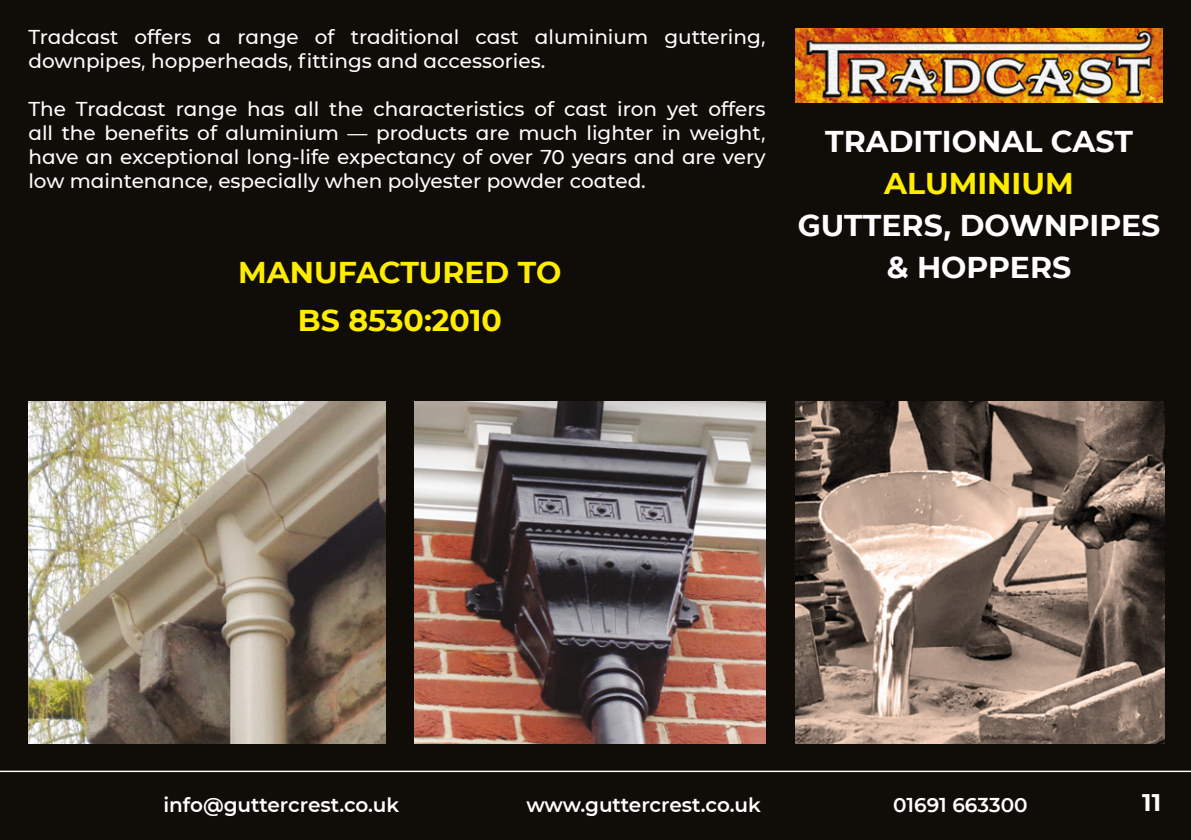
<style>
.page{position:relative;width:1191px;height:840px;background:#fff}
.page>*{position:absolute;margin:0;border:0;box-sizing:border-box;transform-origin:0 0}
.t1{font:700 30px "CMG Sans";color:#fff}
.t2{font:700 30px "CMG Sans";color:#ffed00}
.t3{font:700 24px "CMG Sans";color:#fff}
.t4{font:500 20px/24px "CMG Sans";color:#fff}
.t5{font:600 20px "CMG Sans";color:#fff}
</style>
<div class="page">
<div style="left:0;top:0;width:1191px;height:839px;background:#100d08"></div>
<hr style="left:0;top:770px;width:1191px;height:1px;background:#fff">
<img style="left:795px;top:28px;width:367px;height:74px">
<img style="left:795px;top:401px;width:369px;height:342px">
<img style="left:28px;top:401px;width:358px;height:342px">
<img style="left:414px;top:401px;width:351px;height:342px">
<p class="t4" style="left:28px;top:24px;width:738px">Tradcast offers a range of traditional cast aluminium guttering, downpipes, hopperheads, fittings and accessories.</p>
<p class="t4" style="left:28px;top:96px;width:739px;text-align:justify">The Tradcast range has all the characteristics of cast iron yet offers all the benefits of aluminium — products are much lighter in weight, have an exceptional long-life expectancy of over 70 years and are very low maintenance, especially when polyester powder coated.</p>
<p class="t2" style="left:238px;top:251px;width:325px">MANUFACTURED TO</p>
<p class="t2" style="left:298px;top:299px;width:206px">BS 8530:2010</p>
<p class="t1" style="left:825px;top:120px;width:309px">TRADITIONAL CAST</p>
<p class="t2" style="left:884px;top:162px;width:191px">ALUMINIUM</p>
<p class="t1" style="left:797px;top:204px;width:364px">GUTTERS, DOWNPIPES</p>
<p class="t1" style="left:886px;top:246px;width:186px">&amp; HOPPERS</p>
<p class="t5" style="left:163px;top:790px;width:237px">info@guttercrest.co.uk</p>
<p class="t5" style="left:526px;top:790px;width:236px">www.guttercrest.co.uk</p>
<p class="t5" style="left:893px;top:790px;width:136px">01691 663300</p>
<p class="t3" style="left:1142px;top:784px;width:20px">11</p>
</div>
